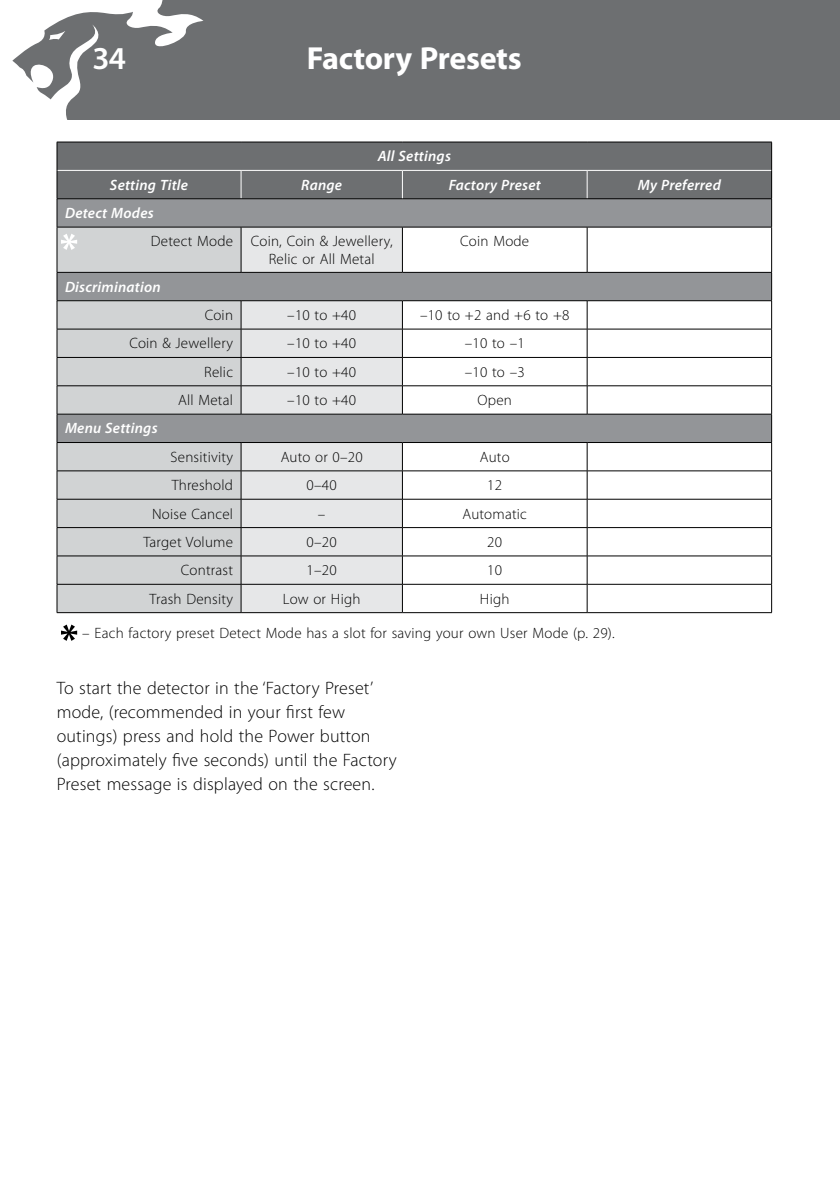
<style>
.page{position:relative;width:840px;height:1191px;background:#fff}
.page>*{position:absolute;margin:0;border:0;box-sizing:border-box;transform-origin:0 0}
.t1{font:700 32px "Myriad Pro";letter-spacing:-.01em;color:#fff}
.t2{font:600 32px "Myriad Pro";color:#fff}
.t3{font:300 18px/24px "Myriad Pro";letter-spacing:.01em;color:#000}
.t4{font:300 15px/18px "Myriad Pro";letter-spacing:.015em;color:#000}
.t5{font:italic 600 15px "Myriad Pro";letter-spacing:.015em;color:#fff}
</style>
<div class="page">
<svg style="left:12px;top:0;width:827px;height:119px;background:#787a7c"></svg>
<svg style="left:839px;top:0;width:1px;height:119px"></svg>
<div style="left:403px;top:143px;width:367px;height:55px;background:#6d6f71"></div>
<div style="left:586px;top:170px;width:185px;height:29px;background:#6d6f71"></div>
<svg style="left:403px;top:199px;width:367px;height:243px"></svg>
<hr style="left:402px;top:470px;width:184px;height:1px;background:#000">
<hr style="left:586px;top:470px;width:185px;height:1px;background:#000">
<hr style="left:402px;top:499px;width:184px;height:1px;background:#000">
<hr style="left:402px;top:555px;width:184px;height:1px;background:#000">
<hr style="left:402px;top:584px;width:184px;height:1px;background:#000">
<svg style="left:586px;top:443px;width:1px;height:169px"></svg>
<hr style="left:241px;top:612px;width:161px;height:1px;background:#000">
<hr style="left:402px;top:612px;width:184px;height:1px;background:#000">
<hr style="left:402px;top:170px;width:184px;height:1px;background:#fff">
<hr style="left:402px;top:142px;width:184px;height:1px;background:#000">
<hr style="left:586px;top:142px;width:185px;height:1px;background:#000">
<svg style="left:586px;top:171px;width:1px;height:27px"></svg>
<hr style="left:586px;top:170px;width:185px;height:1px;background:#fff">
<hr style="left:57px;top:612px;width:184px;height:1px;background:#000">
<hr style="left:402px;top:198px;width:184px;height:1px;background:#000">
<hr style="left:586px;top:198px;width:185px;height:1px;background:#000">
<svg style="left:770px;top:142px;width:1px;height:85px"></svg>
<hr style="left:402px;top:442px;width:184px;height:1px;background:#000">
<hr style="left:586px;top:442px;width:185px;height:1px;background:#000">
<hr style="left:586px;top:499px;width:185px;height:1px;background:#000">
<hr style="left:586px;top:555px;width:185px;height:1px;background:#000">
<hr style="left:586px;top:584px;width:185px;height:1px;background:#000">
<hr style="left:586px;top:612px;width:185px;height:1px;background:#000">
<hr style="left:402px;top:527px;width:184px;height:1px;background:#000">
<hr style="left:586px;top:527px;width:185px;height:1px;background:#000">
<hr style="left:402px;top:227px;width:184px;height:1px;background:#000">
<hr style="left:586px;top:227px;width:185px;height:1px;background:#000">
<hr style="left:586px;top:227px;width:1px;height:45px;background:#000">
<hr style="left:770px;top:227px;width:1px;height:45px;background:#000">
<hr style="left:402px;top:272px;width:184px;height:1px;background:#000">
<hr style="left:586px;top:272px;width:185px;height:1px;background:#000">
<hr style="left:402px;top:300px;width:184px;height:1px;background:#000">
<hr style="left:586px;top:300px;width:185px;height:1px;background:#000">
<hr style="left:402px;top:329px;width:184px;height:1px;background:#000">
<hr style="left:586px;top:329px;width:185px;height:1px;background:#000">
<hr style="left:402px;top:357px;width:184px;height:1px;background:#000">
<hr style="left:586px;top:357px;width:185px;height:1px;background:#000">
<hr style="left:402px;top:385px;width:184px;height:1px;background:#000">
<hr style="left:586px;top:385px;width:185px;height:1px;background:#000">
<svg style="left:586px;top:301px;width:1px;height:113px"></svg>
<svg style="left:770px;top:273px;width:1px;height:312px"></svg>
<hr style="left:402px;top:414px;width:184px;height:1px;background:#000">
<hr style="left:586px;top:414px;width:185px;height:1px;background:#000">
<svg style="left:57px;top:142px;width:346px;height:470px;background:#b9bbbc"></svg>
<svg style="left:61px;top:624px;width:16px;height:17px"></svg>
<h1 class="t2" style="left:92px;top:38px;width:35px">34</h1>
<h1 class="t1" style="left:307px;top:38px;width:216px">Factory Presets</h1>
<p class="t5" style="left:377px;top:147px;width:75px">All Settings</p>
<p class="t5" style="left:110px;top:175px;width:80px">Setting Title</p>
<p class="t5" style="left:301px;top:175px;width:42px">Range</p>
<p class="t5" style="left:448px;top:175px;width:94px">Factory Preset</p>
<p class="t5" style="left:637px;top:175px;width:84px">My Preferred</p>
<p class="t5" style="left:65px;top:203px;width:90px">Detect Modes</p>
<p class="t4" style="left:268px;top:232px;width:125px;text-indent:-118px">Detect Mode Coin, Coin &amp; Jewellery,<br>Relic or All Metal</p>
<p class="t4" style="left:460px;top:232px;width:70px">Coin Mode</p>
<p class="t5" style="left:65px;top:277px;width:97px">Discrimination</p>
<p class="t4" style="left:205px;top:306px;width:30px">Coin</p>
<p class="t4" style="left:287px;top:306px;width:70px">–10 to +40</p>
<p class="t4" style="left:420px;top:306px;width:151px">–10 to +2 and +6 to +8</p>
<p class="t4" style="left:129px;top:334px;width:105px">Coin &amp; Jewellery</p>
<p class="t4" style="left:287px;top:334px;width:70px">–10 to +40</p>
<p class="t4" style="left:464px;top:334px;width:61px">–10 to –1</p>
<p class="t4" style="left:204px;top:362px;width:30px">Relic</p>
<p class="t4" style="left:287px;top:362px;width:70px">–10 to +40</p>
<p class="t4" style="left:464px;top:362px;width:61px">–10 to –3</p>
<p class="t4" style="left:178px;top:391px;width:56px">All Metal</p>
<p class="t4" style="left:287px;top:391px;width:70px">–10 to +40</p>
<p class="t4" style="left:477px;top:391px;width:36px">Open</p>
<p class="t5" style="left:65px;top:419px;width:94px">Menu Settings</p>
<p class="t4" style="left:170px;top:448px;width:64px">Sensitivity</p>
<p class="t4" style="left:280px;top:448px;width:84px">Auto or 0–20</p>
<p class="t4" style="left:479px;top:448px;width:31px">Auto</p>
<p class="t4" style="left:172px;top:476px;width:63px">Threshold</p>
<p class="t4" style="left:306px;top:476px;width:32px">0–40</p>
<p class="t4" style="left:487px;top:476px;width:16px">12</p>
<p class="t4" style="left:152px;top:504px;width:82px">Noise Cancel</p>
<p class="t4" style="left:318px;top:504px;width:9px">–</p>
<p class="t4" style="left:462px;top:504px;width:66px">Automatic</p>
<p class="t4" style="left:143px;top:533px;width:91px">Target Volume</p>
<p class="t4" style="left:306px;top:533px;width:32px">0–20</p>
<p class="t4" style="left:487px;top:533px;width:16px">20</p>
<p class="t4" style="left:181px;top:561px;width:54px">Contrast</p>
<p class="t4" style="left:306px;top:561px;width:32px">1–20</p>
<p class="t4" style="left:487px;top:561px;width:16px">10</p>
<p class="t4" style="left:149px;top:589px;width:85px">Trash Density</p>
<p class="t4" style="left:283px;top:589px;width:79px">Low or High</p>
<p class="t4" style="left:479px;top:589px;width:31px">High</p>
<p class="t4" style="left:82px;top:624px;width:533px">– Each factory preset Detect Mode has a slot for saving your own User Mode (p. 29).</p>
<p class="t3" style="left:57px;top:676px;width:341px">To start the detector in the ‘Factory Preset’ mode, (recommended in your first few outings) press and hold the Power button (approximately five seconds) until the Factory Preset message is displayed on the screen.</p>
</div>
